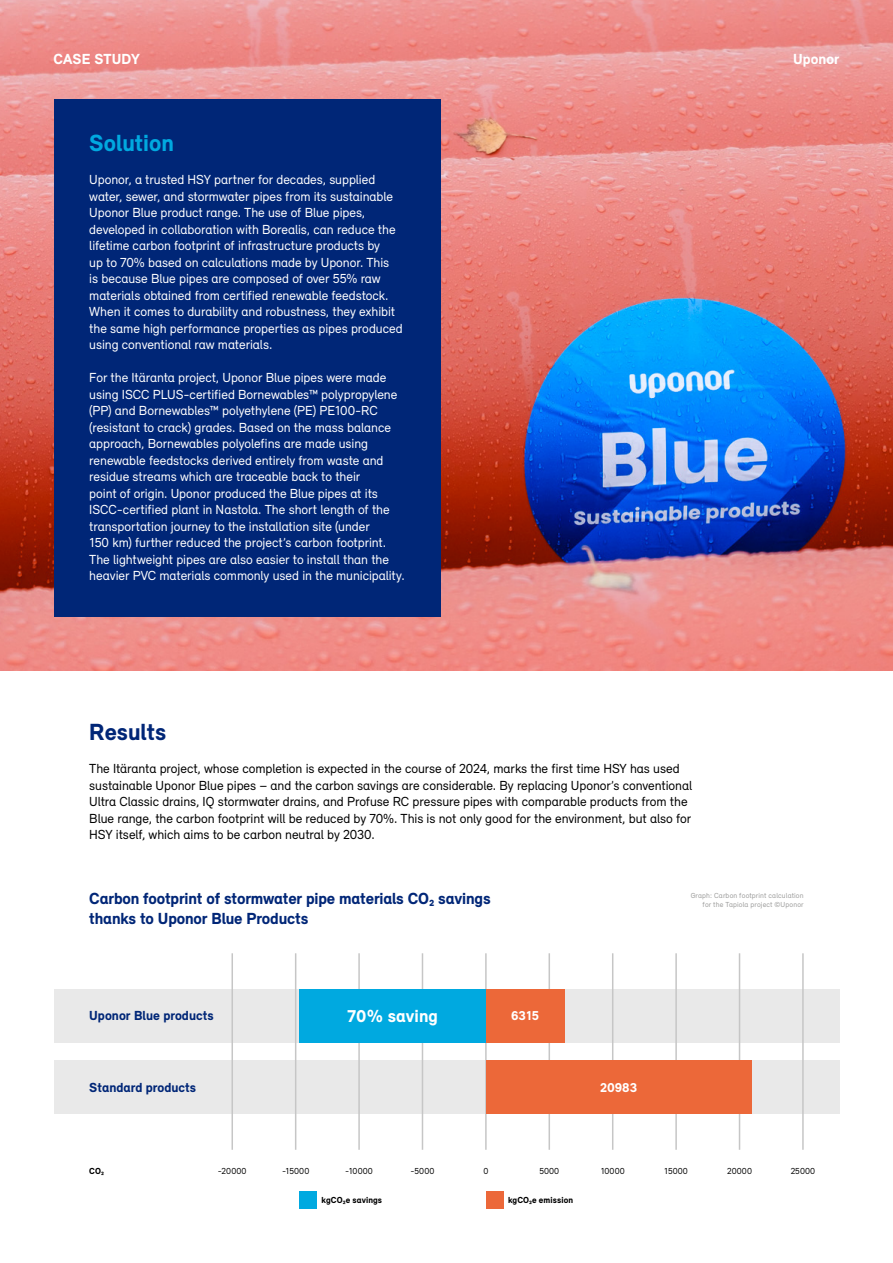
<style>
.page{position:relative;width:893px;height:1263px;background:#fff}
.page>*{position:absolute;margin:0;border:0;box-sizing:border-box;transform-origin:0 0}
.t1{font:900 24px "Relevant";color:#00a9e0}
.t2{font:900 24px "Relevant";color:#002677}
.t3{font:900 18px "Relevant";color:#fff}
.t4{font:900 16.5px/19.8px "Relevant";letter-spacing:-.01em;color:#002677}
.t5{font:900 15px "Relevant";letter-spacing:.005em;color:#fff}
.t6{font:13.5px/16.5px "Relevant";letter-spacing:-.005em;color:#fff}
.t7{font:13.5px/16.5px "Relevant";letter-spacing:-.005em;color:#000}
.t8{font:900 13.5px "Relevant";color:#002677}
.t9{font:900 13.5px "Relevant";color:#fff}
.t10{font:9px "Relevant";letter-spacing:.015em;color:#000}
.t11{font:900 9px "Relevant";letter-spacing:.01em;color:#000}
.t12{font:7.5px/9px "Relevant";letter-spacing:.02em;color:#9d9d9c;text-align:right}
</style>
<div class="page">
<img style="left:0;top:0;width:893px;height:670px">
<div style="left:54px;top:989px;width:785px;height:53px;background:#e9e9e9"></div>
<div style="left:54px;top:1060px;width:785px;height:54px;background:#e9e9e9"></div>
<div style="left:299px;top:1191px;width:18px;height:18px;background:#00a9e0"></div>
<div style="left:486px;top:1191px;width:18px;height:18px;background:#ec6839"></div>
<div style="left:54px;top:99px;width:387px;height:518px;background:#002677"></div>
<hr style="left:231px;top:953px;width:2px;height:197px;background:#c6c6c6">
<hr style="left:295px;top:953px;width:1px;height:197px;background:#c6c6c6">
<hr style="left:358px;top:953px;width:2px;height:197px;background:#c6c6c6">
<hr style="left:422px;top:953px;width:1px;height:197px;background:#c6c6c6">
<hr style="left:485px;top:953px;width:2px;height:197px;background:#c6c6c6">
<hr style="left:549px;top:953px;width:1px;height:197px;background:#c6c6c6">
<hr style="left:612px;top:953px;width:1px;height:197px;background:#c6c6c6">
<hr style="left:675px;top:953px;width:2px;height:197px;background:#c6c6c6">
<hr style="left:739px;top:953px;width:1px;height:197px;background:#c6c6c6">
<hr style="left:802px;top:953px;width:2px;height:197px;background:#c6c6c6">
<div style="left:486px;top:989px;width:78px;height:53px;background:#ec6839"></div>
<div style="left:299px;top:989px;width:187px;height:53px;background:#00a9e0"></div>
<div style="left:486px;top:1060px;width:265px;height:54px;background:#ec6839"></div>
<p class="t5" style="left:54px;top:50px;width:88px">CASE STUDY</p>
<p class="t5" style="left:793px;top:50px;width:48px">Uponor</p>
<h1 class="t1" style="left:89px;top:129px;width:86px">Solution</h1>
<p class="t6" style="left:89px;top:171px;width:315px">Uponor, a trusted HSY partner for decades, supplied water, sewer, and stormwater pipes from its sustainable Uponor Blue product range. The use of Blue pipes, developed in collaboration with Borealis, can reduce the lifetime carbon footprint of infrastructure products by<br>up to 70% based on calculations made by Uponor. This<br>is because Blue pipes are composed of over 55% raw materials obtained from certified renewable feedstock.<br>When it comes to durability and robustness, they exhibit the same high performance properties as pipes produced using conventional raw materials.</p>
<p class="t6" style="left:89px;top:369px;width:317px">For the Itäranta project, Uponor Blue pipes were made using ISCC PLUS-certified Bornewables™ polypropylene (PP) and Bornewables™ polyethylene (PE) PE100-RC (resistant to crack) grades. Based on the mass balance approach, Bornewables polyolefins are made using renewable feedstocks derived entirely from waste and residue streams which are traceable back to their<br>point of origin. Uponor produced the Blue pipes at its ISCC-certified plant in Nastola. The short length of the transportation journey to the installation site (under<br>150 km) further reduced the project’s carbon footprint.<br>The lightweight pipes are also easier to install than the heavier PVC materials commonly used in the municipality.</p>
<h1 class="t2" style="left:89px;top:717px;width:79px">Results</h1>
<p class="t7" style="left:89px;top:760px;width:604px">The Itäranta project, whose completion is expected in the course of 2024, marks the first time HSY has used sustainable Uponor Blue pipes – and the carbon savings are considerable. By replacing Uponor’s conventional Ultra Classic drains, IQ stormwater drains, and Profuse RC pressure pipes with comparable products from the Blue range, the carbon footprint will be reduced by 70%. This is not only good for the environment, but also for HSY itself, which aims to be carbon neutral by 2030.</p>
<p class="t4" style="left:89px;top:888px;width:403px">Carbon footprint of stormwater pipe materials CO2 savings thanks to Uponor Blue Products</p>
<p class="t8" style="left:89px;top:1008px;width:126px">Uponor Blue products</p>
<h2 class="t3" style="left:347px;top:1005px;width:92px">70% saving</h2>
<p class="t9" style="left:511px;top:1008px;width:29px">6315</p>
<p class="t8" style="left:89px;top:1079px;width:108px">Standard products</p>
<p class="t9" style="left:600px;top:1079px;width:39px">20983</p>
<p class="t12" style="left:691px;top:891px;width:115px">Graph: Carbon footprint calculation for the Tapiola project ©Uponor</p>
<p class="t11" style="left:89px;top:1165px;width:16px">CO2</p>
<p class="t10" style="left:218px;top:1165px;width:30px">-20000</p>
<p class="t10" style="left:282px;top:1165px;width:29px">-15000</p>
<p class="t10" style="left:345px;top:1165px;width:29px">-10000</p>
<p class="t10" style="left:410px;top:1165px;width:26px">-5000</p>
<p class="t10" style="left:483px;top:1165px;width:6px">0</p>
<p class="t10" style="left:539px;top:1165px;width:21px">5000</p>
<p class="t10" style="left:601px;top:1165px;width:26px">10000</p>
<p class="t10" style="left:664px;top:1165px;width:25px">15000</p>
<p class="t10" style="left:727px;top:1165px;width:26px">20000</p>
<p class="t10" style="left:791px;top:1165px;width:26px">25000</p>
<p class="t11" style="left:321px;top:1194px;width:62px">kgCO2e savings</p>
<p class="t11" style="left:508px;top:1194px;width:67px">kgCO2e emission</p>
</div>
